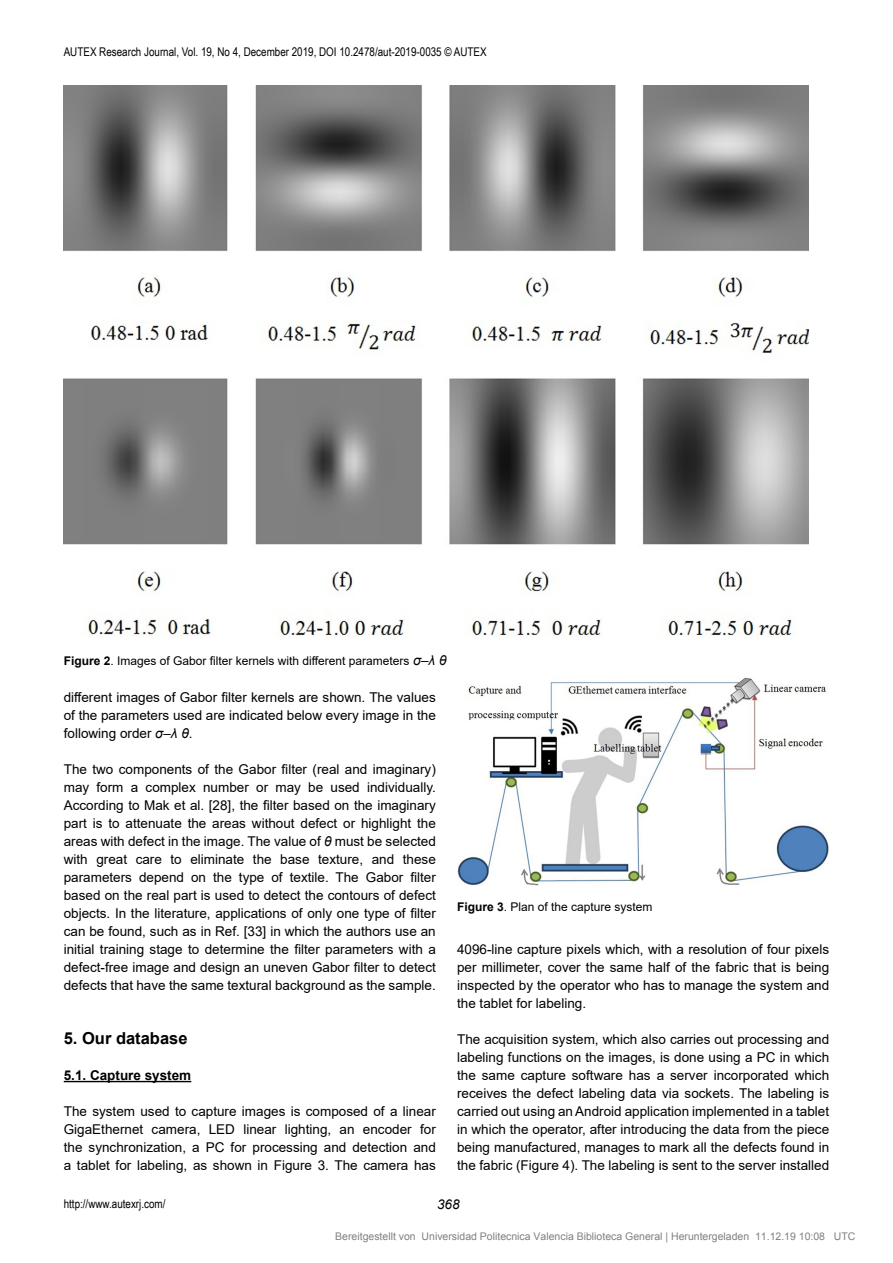
<style>
.page{position:relative;width:893px;height:1263px;background:#fff}
.page>*{position:absolute;margin:0;border:0;box-sizing:border-box;transform-origin:0 0}
.t1{font:700 16.5px "Arial";color:#000}
.t2{font:13.5px/18px "Arial";color:#000;text-align:justify}
.t3{font:700 13.5px "Arial";color:#000}
.t4{font:italic 13.5px "Arial";color:#000}
.t5{font:12px "Arial Narrow";color:#000}
.t6{font:12px "Arial";color:#000}
.t7{font:10.5px "Arial";color:#808080}
.s1{font-weight:700}
.s2{font-style:italic;font-size:13.5px}
.s3{font-size:13.5px}
.s4{font-style:italic}
</style>
<div class="page">
<hr style="left:64px;top:1081px;width:127px;height:1px;background:#000">
<img style="left:64px;top:85px;width:744px;height:552px">
<img style="left:457px;top:677px;width:372px;height:208px">
<p class="t5" style="left:64px;top:43px;width:424px">AUTEX Research Journal, Vol. 19, No 4, December 2019, DOI 10.2478/aut-2019-0035 © AUTEX</p>
<p class="t6" style="left:64px;top:652px;width:384px"><span class="s1">Figure 2</span>. Images of Gabor filter kernels with different parameters <span class="s2">σ</span><span class="s3">–</span><span class="s2">λ θ</span></p>
<p class="t2" style="left:64px;top:688px;width:374px">different images of Gabor filter kernels are shown. The values of the parameters used are indicated below every image in the following order <span class="s4">σ</span>–<span class="s4">λ θ</span>.</p>
<p class="t2" style="left:64px;top:760px;width:374px">The two components of the Gabor filter (real and imaginary) may form a complex number or may be used individually.<br>According to Mak et al. [28], the filter based on the imaginary part is to attenuate the areas without defect or highlight the areas with defect in the image. The value of <span class="s4">θ</span> must be selected with great care to eliminate the base texture, and these parameters depend on the type of textile. The Gabor filter based on the real part is used to detect the contours of defect objects. In the literature, applications of only one type of filter can be found, such as in Ref. [33] in which the authors use an initial training stage to determine the filter parameters with a defect-free image and design an uneven Gabor filter to detect defects that have the same textural background as the sample.</p>
<p class="t1" style="left:64px;top:1027px;width:125px">5. Our database</p>
<p class="t3" style="left:64px;top:1066px;width:129px">5.1. Capture system</p>
<p class="t2" style="left:64px;top:1102px;width:374px">The system used to capture images is composed of a linear GigaEthernet camera, LED linear lighting, an encoder for the synchronization, a PC for processing and detection and a tablet for labeling, as shown in Figure 3. The camera has</p>
<p class="t6" style="left:457px;top:898px;width:197px"><span class="s1">Figure 3</span>. Plan of the capture system</p>
<p class="t2" style="left:457px;top:940px;width:374px">4096-line capture pixels which, with a resolution of four pixels per millimeter, cover the same half of the fabric that is being inspected by the operator who has to manage the system and the tablet for labeling.</p>
<p class="t2" style="left:457px;top:1030px;width:374px">The acquisition system, which also carries out processing and labeling functions on the images, is done using a PC in which the same capture software has a server incorporated which receives the defect labeling data via sockets. The labeling is carried out using an Android application implemented in a tablet in which the operator, after introducing the data from the piece being manufactured, manages to mark all the defects found in the fabric (Figure 4). The labeling is sent to the server installed</p>
<p class="t5" style="left:64px;top:1195px;width:103px">http://www.autexrj.com/</p>
<p class="t4" style="left:437px;top:1196px;width:24px">368</p>
<p class="t7" style="left:335px;top:1233px;width:522px">Bereitgestellt von Universidad Politecnica Valencia Biblioteca General | Heruntergeladen 11.12.19 10:08 UTC</p>
</div>
